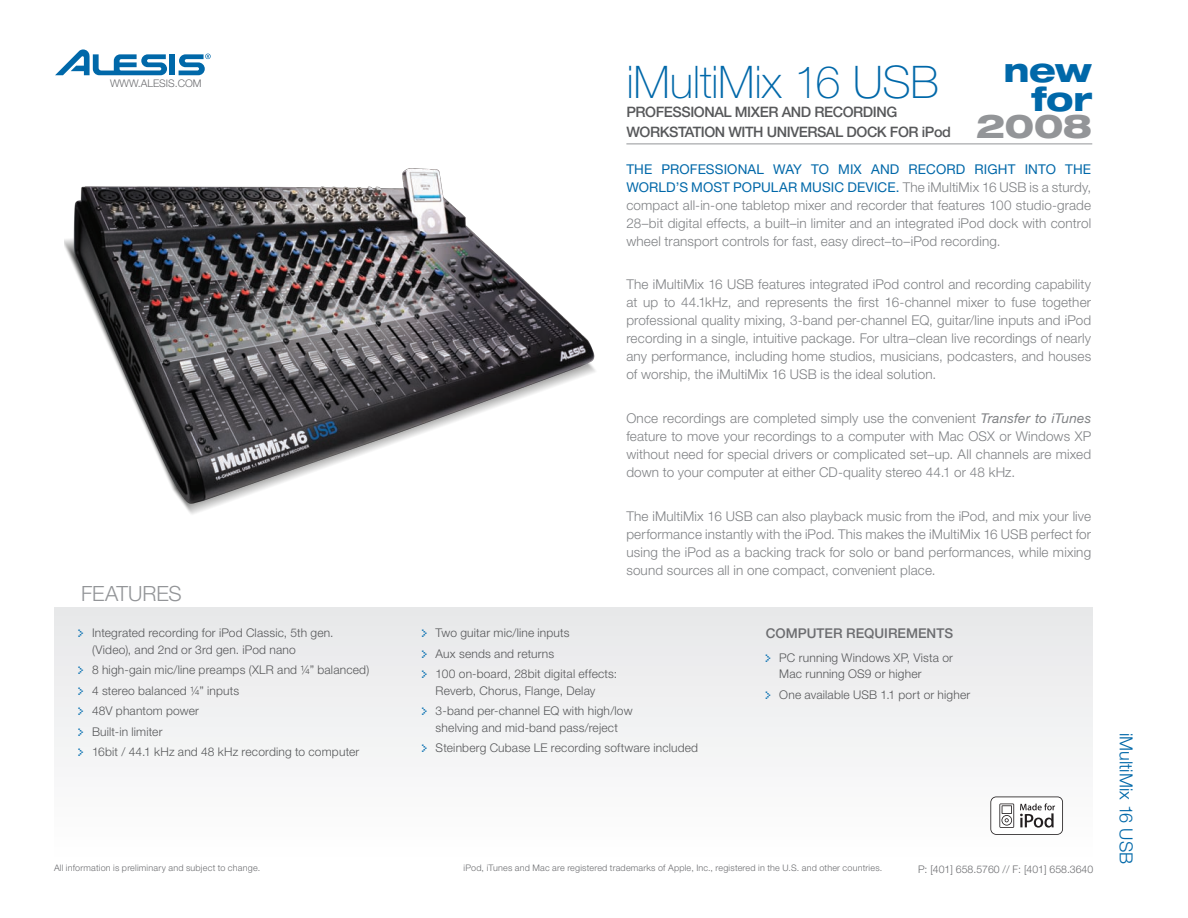
<style>
.page{position:relative;width:1188px;height:918px;background:#fff}
.page>*{position:absolute;margin:0;border:0;box-sizing:border-box;transform-origin:0 0}
.t1{font:100 45px "Helvetica Neue";letter-spacing:-.01em;color:#0068a9}
.t2{font:800 expanded 33px/27.8px "Helvetica Neue";letter-spacing:-.01em;color:#0068a9;text-align:right}
.t3{font:300 21px "Helvetica Neue";color:#939598}
.sidebar{font:300 18px "Helvetica Neue";letter-spacing:-.005em;color:#0068a9}
.Descriptor_copy{font:500 14.4px/19.5px "Helvetica Neue";letter-spacing:-.03em;color:#57585a}
.first_sentence_body{font:300 13.5px/18px "Helvetica Neue";letter-spacing:.01em;color:#808285;text-align:justify}
.feature_break{font:500 13.5px "Helvetica Neue";color:#6c6d70}
.Feature_copy{font:300 12px/16.5px "Helvetica Neue";letter-spacing:.015em;color:#57585a}
.t4{font:300 10.5px "Helvetica Neue";color:#6c6d70}
.Body_Copy{font:300 9px "Helvetica Neue";letter-spacing:.025em;color:#6c6d70}
.s1{font-family:"Kroeger 0555";font-weight:400;color:#1c7bb7}
.s2{color:#939598}
.s3{font-weight:400;color:#0068a9}
.s4{font-weight:400;font-style:italic}
</style>
<div class="page">
<img style="left:65px;top:168px;width:530px;height:346px">
<div style="left:54px;top:608px;width:1038px;height:256px;background:#f2f3f4"></div>
<div style="left:170px;top:54px;width:5px;height:21px;background:#0068a9"></div>
<svg style="left:55px;top:49px;width:112px;height:26px"></svg>
<svg style="left:179px;top:54px;width:32px;height:21px"></svg>
<hr style="left:626px;top:144px;width:466px;height:1px;background:#939598">
<svg style="left:990px;top:796px;width:73px;height:39px"></svg>
<div style="left:991px;top:797px;width:71px;height:37px;background:#fff;border-radius:5px"></div>
<svg style="left:999px;top:804px;width:15px;height:24px"></svg>
<svg style="left:1020px;top:803px;width:35px;height:25px"></svg>
<p class="t4" style="left:110px;top:76px;width:93px">www.ALESIS.com</p>
<h3 class="t3" style="left:81px;top:580px;width:102px">FEATURES</h3>
<p class="Feature_copy" style="left:92px;top:624px;width:243px;text-indent:-14px"><span class="s1">&gt;</span> Integrated recording for iPod Classic, 5th gen. (Video), and 2nd or 3rd gen. iPod nano</p>
<p class="Feature_copy" style="left:79px;top:661px;width:292px"><span class="s1">&gt;</span> 8 high-gain mic/line preamps (XLR and ¼” balanced)</p>
<p class="Feature_copy" style="left:79px;top:682px;width:162px"><span class="s1">&gt;</span> 4 stereo balanced ¼” inputs</p>
<p class="Feature_copy" style="left:79px;top:703px;width:122px"><span class="s1">&gt;</span> 48V phantom power</p>
<p class="Feature_copy" style="left:79px;top:723px;width:85px"><span class="s1">&gt;</span> Built-in limiter</p>
<p class="Feature_copy" style="left:79px;top:744px;width:282px"><span class="s1">&gt;</span> 16bit / 44.1 kHz and 48 kHz recording to computer</p>
<p class="t1" style="left:626px;top:56px;width:314px">iMultiMix 16 USB</p>
<p class="Descriptor_copy" style="left:626px;top:102px;width:47px">PROFESS</p>
<p class="Descriptor_copy" style="left:626px;top:102px;width:326px;text-indent:64px">IONAL MIXER AND RECORDING<br>WORKSTATION WITH UNIVERSAL DOCK FOR IPOD</p>
<p class="t2" style="left:976px;top:56px;width:118px">new for<br><span class="s2">2008</span></p>
<p class="first_sentence_body" style="left:626px;top:160px;width:466px"><span class="s3">TH E PROFESSIONAL WAY TO MIX AND RECORD RIGHT INTO TH E WORLD’S MOST POPULAR MUSIC DEVICE.</span> The iMultiMix 16 USB is a sturdy, compact all-in-one tabletop mixer and recorder that features 100 studio-grade 28–bit digital effects, a built–in limiter and an integrated iPod dock with control wheel transport controls for fast, easy direct–to–iPod recording.</p>
<p class="first_sentence_body" style="left:626px;top:275px;width:466px">The iMultiMix 16 USB features integrated iPod control and recording capability at up to 44.1kHz, and represents the first 16-channel mixer to fuse together professional quality mixing, 3-band per-channel EQ, guitar/line inputs and iPod recording in a single, intuitive package. For ultra–clean live recordings of nearly any performance, including home studios, musicians, podcasters, and houses of worship, the iMultiMix 16 USB is the ideal solution.</p>
<p class="first_sentence_body" style="left:626px;top:409px;width:466px">Once recordings are completed simply use the convenient <span class="s4">Transfer to iTunes </span>feature to move your recordings to a computer with Mac OSX or Windows XP without need for special drivers or complicated set–up. All channels are mixed down to your computer at either CD-quality stereo 44.1 or 48 kHz.</p>
<p class="first_sentence_body" style="left:626px;top:506px;width:466px">The iMultiMix 16 USB can also playback music from the iPod, and mix your live performance instantly with the iPod. This makes the iMultiMix 16 USB perfect for using the iPod as a backing track for solo or band performances, while mixing sound sources all in one compact, convenient place.</p>
<p class="Feature_copy" style="left:422px;top:624px;width:149px"><span class="s1">&gt;</span> Two guitar mic/line inputs</p>
<p class="Feature_copy" style="left:422px;top:645px;width:134px"><span class="s1">&gt;</span> Aux sends and returns</p>
<p class="Feature_copy" style="left:436px;top:666px;width:183px;text-indent:-14px"><span class="s1">&gt;</span> 100 on-board, 28bit digital effects:<br>Reverb, Chorus, Flange, Delay</p>
<p class="Feature_copy" style="left:422px;top:703px;width:212px;text-align:center"><span class="s1">&gt;</span> 3-band per-channel EQ with high/low shelving and mid-band pass/reject</p>
<p class="Feature_copy" style="left:422px;top:740px;width:277px"><span class="s1">&gt;</span> Steinberg Cubase LE recording software included</p>
<p class="feature_break" style="left:766px;top:625px;width:187px">COMPUTER REQUIREMENTS</p>
<p class="Feature_copy" style="left:779px;top:649px;width:175px;text-indent:-14px"><span class="s1">&gt;</span> PC running Windows XP, Vista or<br>Mac running OS9 or higher</p>
<p class="Feature_copy" style="left:766px;top:686px;width:206px"><span class="s1">&gt;</span> One available USB 1.1 port or higher</p>
<p class="Body_Copy" style="left:464px;top:863px;width:420px">iPod, iTunes and Mac are registered trademarks of Apple, Inc., registered in the U.S. and other countries.</p>
<p class="Body_Copy" style="left:54px;top:863px;width:208px">All information is preliminary and subject to change.</p>
<p class="t4" style="left:918px;top:863px;width:177px">P: [401] 658.5760 // F: [401] 658.3640</p>
<p class="sidebar" style="left:1137px;top:733px;width:132px;rotate:90deg">iMultiMix 16 USB</p>
</div>
